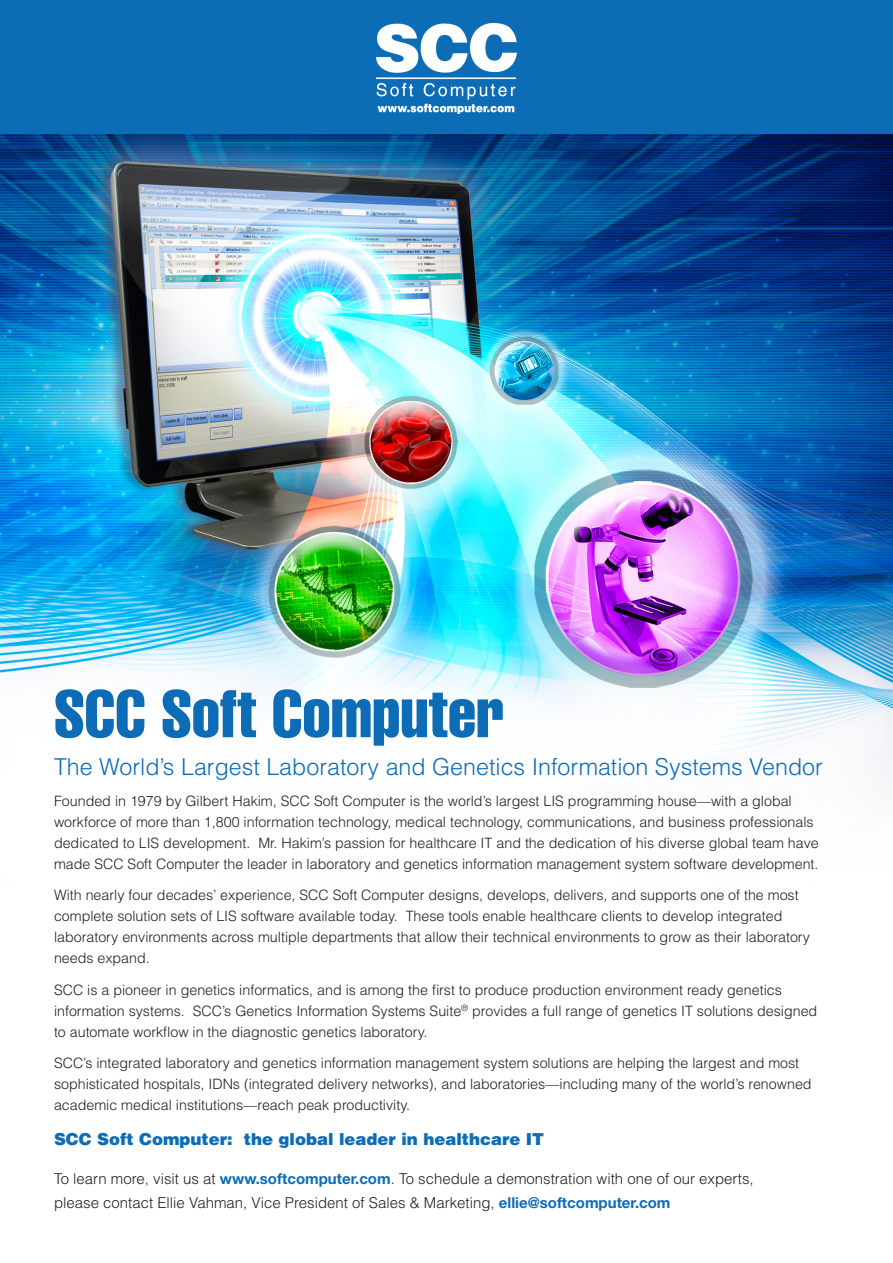
<style>
.page{position:relative;width:893px;height:1263px;background:#fff}
.page>*{position:absolute;margin:0;border:0;box-sizing:border-box;transform-origin:0 0}
.t1{font:66px "Helvetica LT Std Comp";color:#0d6cb6}
.t2{font:300 23.25px "Helvetica LT Std";color:#0d6cb6}
.t3{font:900 16.5px "Helvetica LT Std";color:#0d6cb6}
.t4{font:300 15px "Helvetica LT Std";color:#231f20}
.t5{font:300 14.25px/21px "Helvetica LT Std";color:#231f20}
.s1{font-family:"Helvetica Neue LT Std";font-weight:700;color:#0d6cb6}
</style>
<div class="page">
<img style="left:0;top:134px;width:893px;height:648px">
<div style="left:0;top:0;width:893px;height:134px;background:#0d6cb6"></div>
<img style="left:377px;top:24px;width:139px;height:89px">
<p class="t1" style="left:54px;top:672px;width:452px">SCC Soft Computer</p>
<p class="t2" style="left:54px;top:752px;width:770px">The World’s Largest Laboratory and Genetics Information Systems Vendor</p>
<p class="t5" style="left:54px;top:790px;width:739px">Founded in 1979 by Gilbert Hakim, SCC Soft Computer is the world’s largest LIS programming house—with a global</p>
<p class="t5" style="left:54px;top:811px;width:766px">workforce of more than 1,800 information technology, medical technology, communications, and business professionals dedicated to LIS development. Mr. Hakim’s passion for healthcare IT and the dedication of his diverse global team have made SCC Soft Computer the leader in laboratory and genetics information management system software development.</p>
<p class="t5" style="left:54px;top:884px;width:746px">With nearly four decades’ experience, SCC Soft Computer designs, develops, delivers, and supports one of the most</p>
<p class="t5" style="left:54px;top:905px;width:730px">complete solution sets of LIS software available today. These tools enable healthcare clients to develop integrated</p>
<p class="t5" style="left:54px;top:926px;width:758px">laboratory environments across multiple departments that allow their technical environments to grow as their laboratory</p>
<p class="t5" style="left:54px;top:947px;width:97px">needs expand.</p>
<p class="t5" style="left:54px;top:979px;width:729px">SCC is a pioneer in genetics informatics, and is among the first to produce production environment ready genetics</p>
<p class="t5" style="left:54px;top:1000px;width:765px">information systems. SCC’s Genetics Information Systems Suite<sup>®</sup> provides a full range of genetics IT solutions designed</p>
<p class="t5" style="left:54px;top:1021px;width:375px">to automate workflow in the diagnostic genetics laboratory.</p>
<p class="t5" style="left:54px;top:1052px;width:747px">SCC’s integrated laboratory and genetics information management system solutions are helping the largest and most</p>
<p class="t5" style="left:54px;top:1073px;width:759px">sophisticated hospitals, IDNs (integrated delivery networks), and laboratories—including many of the world’s renowned</p>
<p class="t5" style="left:54px;top:1094px;width:358px">academic medical institutions—reach peak productivity.</p>
<p class="t3" style="left:54px;top:1128px;width:492px">SCC Soft Computer: the global leader in healthcare IT</p>
<p class="t4" style="left:54px;top:1169px;width:701px">To learn more, visit us at <span class="s1">www.softcomputer.com</span>. To schedule a demonstration with one of our experts,</p>
<p class="t4" style="left:54px;top:1193px;width:618px">please contact Ellie Vahman, Vice President of Sales &amp; Marketing, <span class="s1">ellie@softcomputer.com</span></p>
</div>
